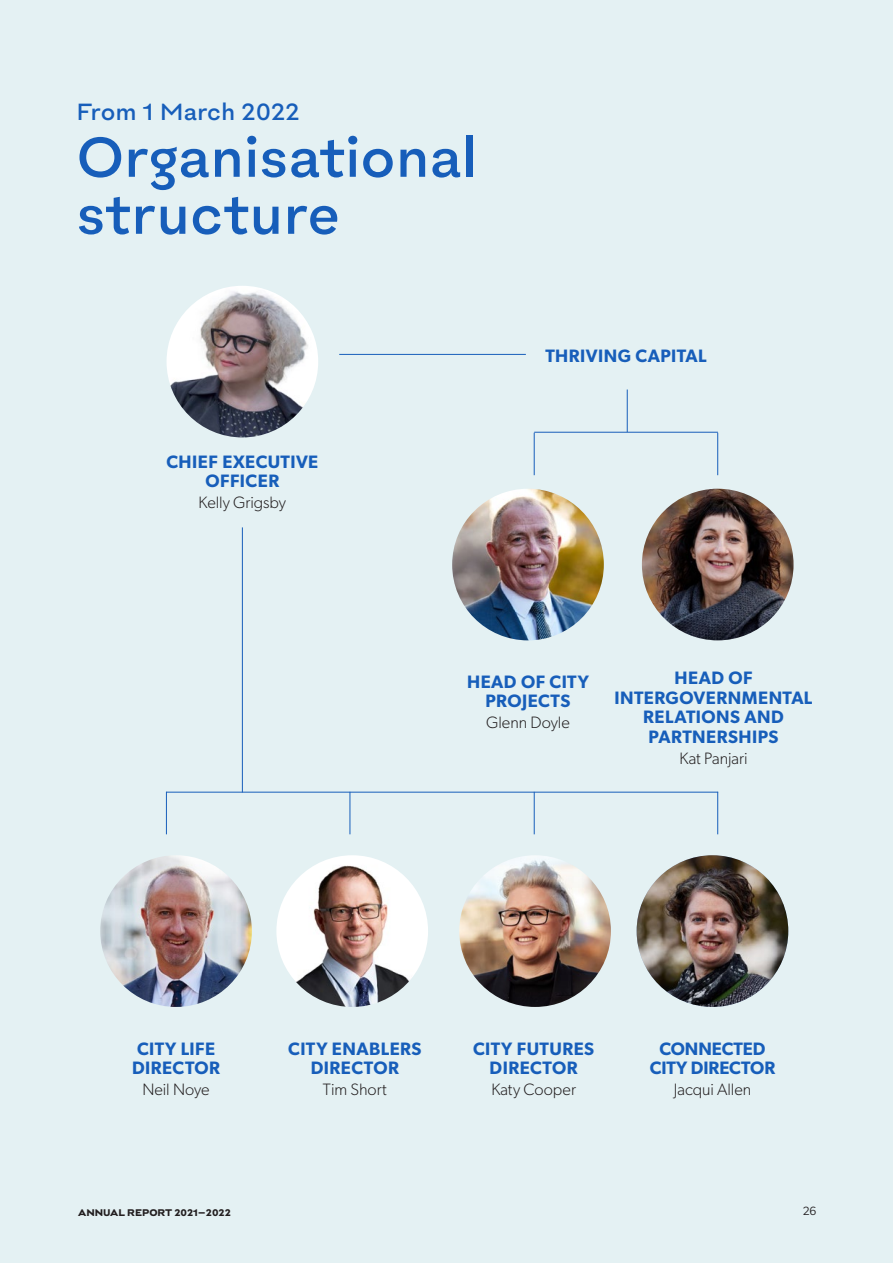
<style>
.page{position:relative;width:893px;height:1263px;background:#e4f1f3}
.page>*{position:absolute;margin:0;border:0;box-sizing:border-box;transform-origin:0 0}
.CoH22_Head_1{font:61.05px/57px "Biofolio Ultimate";color:#175eba}
.CoH22_pretitle{font:25.5px "Biofolio Ultimate";color:#175eba}
.CoH22_Org_chart_name{font:600 18px/19.5px "Gibson";letter-spacing:.025em;color:#175eba;text-align:center}
.CoH22_Org_chart_name-2{font:600 18px/19.5px "Gibson";letter-spacing:-.005em;color:#175eba;text-align:center}
.CoH22_Body{font:300 16.5px "Gibson";color:#231f20}
.t1{font:12px "Gibson";color:#231f20}
.t2{font:800 10.5px "Biofolio Ultimate";color:#231f20}
</style>
<div class="page">
<img style="left:167px;top:286px;width:151px;height:151px;border-radius:76px">
<hr style="left:339px;top:354px;width:187px;height:1px;background:#175eba">
<hr style="left:242px;top:527px;width:1px;height:265px;background:#175eba">
<hr style="left:166px;top:792px;width:1px;height:42px;background:#175eba">
<hr style="left:717px;top:792px;width:1px;height:42px;background:#175eba">
<hr style="left:717px;top:433px;width:1px;height:42px;background:#175eba">
<hr style="left:534px;top:792px;width:1px;height:42px;background:#175eba">
<hr style="left:534px;top:433px;width:1px;height:42px;background:#175eba">
<hr style="left:350px;top:792px;width:1px;height:42px;background:#175eba">
<hr style="left:166px;top:792px;width:552px;height:1px;background:#175eba">
<hr style="left:534px;top:432px;width:184px;height:1px;background:#175eba">
<hr style="left:627px;top:389px;width:1px;height:43px;background:#175eba">
<img style="left:100px;top:855px;width:152px;height:152px;border-radius:76px">
<img style="left:637px;top:855px;width:151px;height:152px;border-radius:76px">
<img style="left:459px;top:855px;width:152px;height:152px;border-radius:76px">
<img style="left:276px;top:855px;width:152px;height:152px;border-radius:76px">
<img style="left:452px;top:489px;width:152px;height:151px;border-radius:76px">
<img style="left:642px;top:489px;width:152px;height:151px;border-radius:76px">
<p class="CoH22_pretitle" style="left:77px;top:94px;width:225px">From 1 March 2022</p>
<p class="CoH22_Head_1" style="left:77px;top:124px;width:403px">Organisational structure</p>
<p class="CoH22_Org_chart_name" style="left:166px;top:451px;width:153px">CHIEF EXECUTIVE<br>OFFICER</p>
<p class="CoH22_Body" style="left:199px;top:492px;width:89px">Kelly Grigsby</p>
<p class="CoH22_Org_chart_name" style="left:545px;top:345px;width:163px">THRIVING CAPITAL</p>
<p class="CoH22_Org_chart_name" style="left:467px;top:672px;width:123px">HEAD OF CITY<br>PROJECTS</p>
<p class="CoH22_Body" style="left:486px;top:713px;width:85px">Glenn Doyle</p>
<p class="CoH22_Org_chart_name" style="left:614px;top:668px;width:199px">HEAD OF<br>INTERGOVERNMENTAL<br>RELATIONS AND<br>PARTNERSHIPS</p>
<p class="CoH22_Body" style="left:679px;top:748px;width:70px">Kat Panjari</p>
<p class="CoH22_Org_chart_name" style="left:132px;top:1038px;width:90px;text-align:left">CITY LIFE<br>DIRECTOR</p>
<p class="CoH22_Body" style="left:142px;top:1079px;width:69px">Neil Noye</p>
<p class="CoH22_Org_chart_name" style="left:288px;top:1038px;width:135px">CITY ENABLERS<br>DIRECTOR</p>
<p class="CoH22_Body" style="left:323px;top:1079px;width:65px">Tim Short</p>
<p class="CoH22_Org_chart_name" style="left:473px;top:1038px;width:123px">CITY FUTURES<br>DIRECTOR</p>
<p class="CoH22_Body" style="left:491px;top:1079px;width:86px">Katy Cooper</p>
<p class="CoH22_Org_chart_name-2" style="left:650px;top:1038px;width:127px">CONNECTED<br>CITY DIRECTOR</p>
<p class="CoH22_Body" style="left:674px;top:1079px;width:79px">Jacqui Allen</p>
<p class="t2" style="left:78px;top:1205px;width:154px">ANNUAL REPORT 2021–2022</p>
<p class="t1" style="left:803px;top:1203px;width:15px">26</p>
</div>
